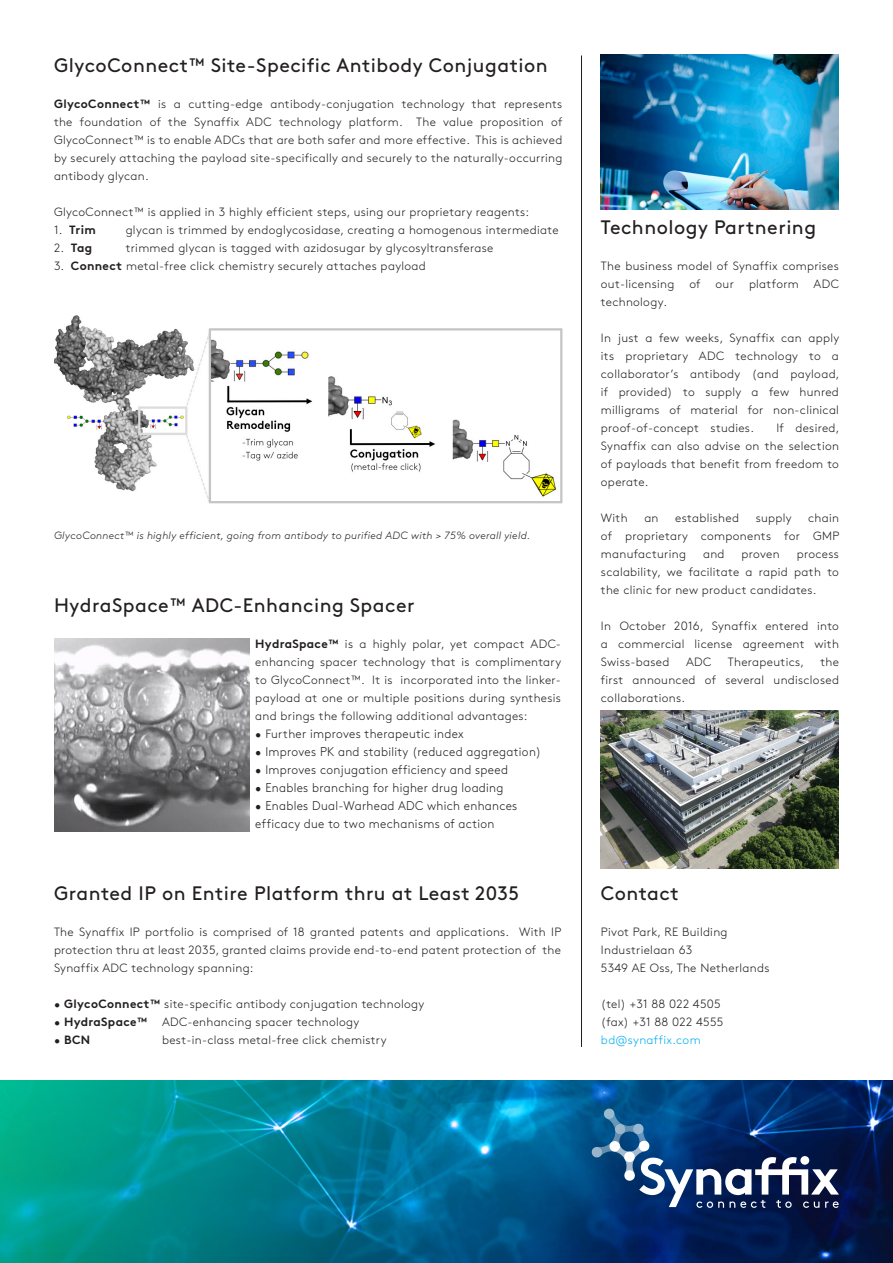
<style>
.page{position:relative;width:893px;height:1263px;background:#fff}
.page>*{position:absolute;margin:0;border:0;box-sizing:border-box;transform-origin:0 0}
.t1{font:19.5px "Brown";letter-spacing:.025em;color:#231f20}
.t2{font:300 12.6px/18px "Brown";letter-spacing:.025em;color:#231f20;scale:.95 1}
.t3{font:300 12px/18px "Brown";letter-spacing:.025em;color:#231f20;text-align:justify}
.t4{font:700 12px "Brown";letter-spacing:.025em;color:#231f20}
.t5{font:300 12px "Brown";letter-spacing:.025em;color:#00aeef}
.t6{font:italic 300 10.5px "Brown";letter-spacing:.025em;color:#231f20}
.s1{font-weight:700}
.s2{font-weight:300}
.s3{font-size:12px}
</style>
<div class="page">
<hr style="left:581px;top:55px;width:1px;height:992px;background:#231f20">
<img style="left:54px;top:315px;width:508px;height:189px">
<img style="left:0;top:1080px;width:893px;height:183px">
<svg style="left:591px;top:1108px;width:248px;height:100px;background:#2a4f80"></svg>
<img style="left:601px;top:711px;width:238px;height:157px">
<img style="left:601px;top:54px;width:238px;height:155px">
<img style="left:54px;top:638px;width:196px;height:193px">
<p class="t1" style="left:54px;top:50px;width:495px">GlycoConnect™ Site-Specific Antibody Conjugation</p>
<p class="t3" style="left:54px;top:94px;width:510px"><span class="s1">GlycoConnect™</span> is a cutting-edge antibody-conjugation technology that represents the foundation of the Synaffix ADC technology platform. The value proposition of GlycoConnect™ is to enable ADCs that are both safer and more effective. This is achieved by securely attaching the payload site-specifically and securely to the naturally-occurring antibody glycan.</p>
<p class="t3" style="left:54px;top:202px;width:477px">GlycoConnect™ is applied in 3 highly efficient steps, using our proprietary reagents:</p>
<p class="t4" style="left:54px;top:220px;width:43px"><span class="s2">1.</span> Trim</p>
<p class="t3" style="left:126px;top:220px;width:434px">glycan is trimmed by endoglycosidase, creating a homogenous intermediate</p>
<p class="t4" style="left:54px;top:238px;width:40px"><span class="s2">2.</span> Tag</p>
<p class="t3" style="left:126px;top:238px;width:369px">trimmed glycan is tagged with azidosugar by glycosyltransferase</p>
<p class="t3" style="left:54px;top:256px;width:373px">3. <span class="s1">Connect</span> metal-free click chemistry securely attaches payload</p>
<p class="t6" style="left:54px;top:527px;width:478px">GlycoConnect™ is highly efficient, going from antibody to purified ADC with &gt; 75% overall yield.</p>
<p class="t1" style="left:54px;top:590px;width:362px">HydraSpace™ ADC-Enhancing Spacer</p>
<p class="t3" style="left:255px;top:634px;width:307px"><span class="s1">HydraSpace™</span> is a highly polar, yet compact ADC&shy;enhancing spacer technology that is complimentary to GlycoConnect™. It is incorporated into the linker&shy;payload at one or multiple positions during synthesis and brings the following additional advantages:</p>
<p class="t2" style="left:255px;top:724px;width:221px"><span class="s3">• Furth</span>er improves therapeutic index</p>
<p class="t2" style="left:255px;top:742px;width:303px">• Improves PK and stability (reduced aggregation)</p>
<p class="t2" style="left:255px;top:760px;width:268px">• Improves conjugation efficiency and speed</p>
<p class="t2" style="left:255px;top:778px;width:263px">• Enables branching for higher drug loading</p>
<p class="t2" style="left:255px;top:796px;width:277px">• Enables Dual-Warhead ADC which enhances efficacy due to two mechanisms of action</p>
<p class="t1" style="left:54px;top:878px;width:467px">Granted IP on Entire Platform thru at Least 2035</p>
<p class="t3" style="left:54px;top:922px;width:509px">The Synaffix IP portfolio is comprised of 18 granted patents and applications. With IP protection thru at least 2035, granted claims provide end-to-end patent protection of the Synaffix ADC technology spanning:</p>
<p class="t3" style="left:54px;top:994px;width:372px">• <span class="s1">GlycoConnect™</span> site-specific antibody conjugation technology</p>
<p class="t3" style="left:54px;top:1012px;width:307px">• <span class="s1">HydraSpace™</span> ADC-enhancing spacer technology</p>
<p class="t4" style="left:54px;top:1030px;width:38px"><span class="s2">•</span> BCN</p>
<p class="t3" style="left:162px;top:1030px;width:226px">best-in-class metal-free click chemistry</p>
<p class="t1" style="left:601px;top:212px;width:217px">Technology Partnering</p>
<p class="t3" style="left:601px;top:256px;width:239px">The business model of Synaffix comprises out-licensing</p>
<p class="t3" style="left:689px;top:274px;width:46px">of our</p>
<p class="t3" style="left:749px;top:274px;width:91px">platform ADC</p>
<p class="t3" style="left:601px;top:292px;width:68px">technology.</p>
<p class="t3" style="left:601px;top:328px;width:240px">In just a few weeks, Synaffix can apply its proprietary ADC technology to a collaborator’s antibody (and payload, if provided) to supply a few hunred milligrams of material for non-clinical proof-of-concept studies.</p>
<p class="t3" style="left:601px;top:418px;width:240px;text-indent:175px">If desired, Synaffix can also advise on the selection of payloads that benefit from freedom to operate.</p>
<p class="t3" style="left:601px;top:508px;width:28px">With</p>
<p class="t3" style="left:644px;top:508px;width:16px">an</p>
<p class="t3" style="left:675px;top:508px;width:65px">established</p>
<p class="t3" style="left:756px;top:508px;width:37px">supply</p>
<p class="t3" style="left:601px;top:508px;width:240px;text-indent:207px">chain of proprietary components for GMP manufacturing</p>
<p class="t3" style="left:703px;top:544px;width:23px">and</p>
<p class="t3" style="left:742px;top:544px;width:40px">proven</p>
<p class="t3" style="left:601px;top:544px;width:240px;text-indent:196px">process scalability, we facilitate a rapid path to the clinic for new product candidates.</p>
<p class="t3" style="left:601px;top:616px;width:240px">In October 2016, Synaffix entered into a commercial license agreement with Swiss-based</p>
<p class="t3" style="left:601px;top:652px;width:240px;text-indent:219px">the first announced of several undisclosed collaborations.</p>
<p class="t3" style="left:686px;top:652px;width:27px">ADC</p>
<p class="t3" style="left:728px;top:652px;width:78px">Therapeutics,</p>
<p class="t1" style="left:601px;top:878px;width:79px">Contact</p>
<p class="t3" style="left:601px;top:922px;width:128px">Pivot Park, RE Building</p>
<p class="t3" style="left:601px;top:940px;width:93px">Industrielaan 63</p>
<p class="t3" style="left:601px;top:958px;width:170px">5349 AE Oss, The Netherlands</p>
<p class="t3" style="left:601px;top:994px;width:121px">(tel) +31 88 022 4505</p>
<p class="t3" style="left:601px;top:1012px;width:124px">(fax) +31 88 022 4555</p>
<p class="t5" style="left:601px;top:1031px;width:101px">bd@synaffix.com</p>
</div>
